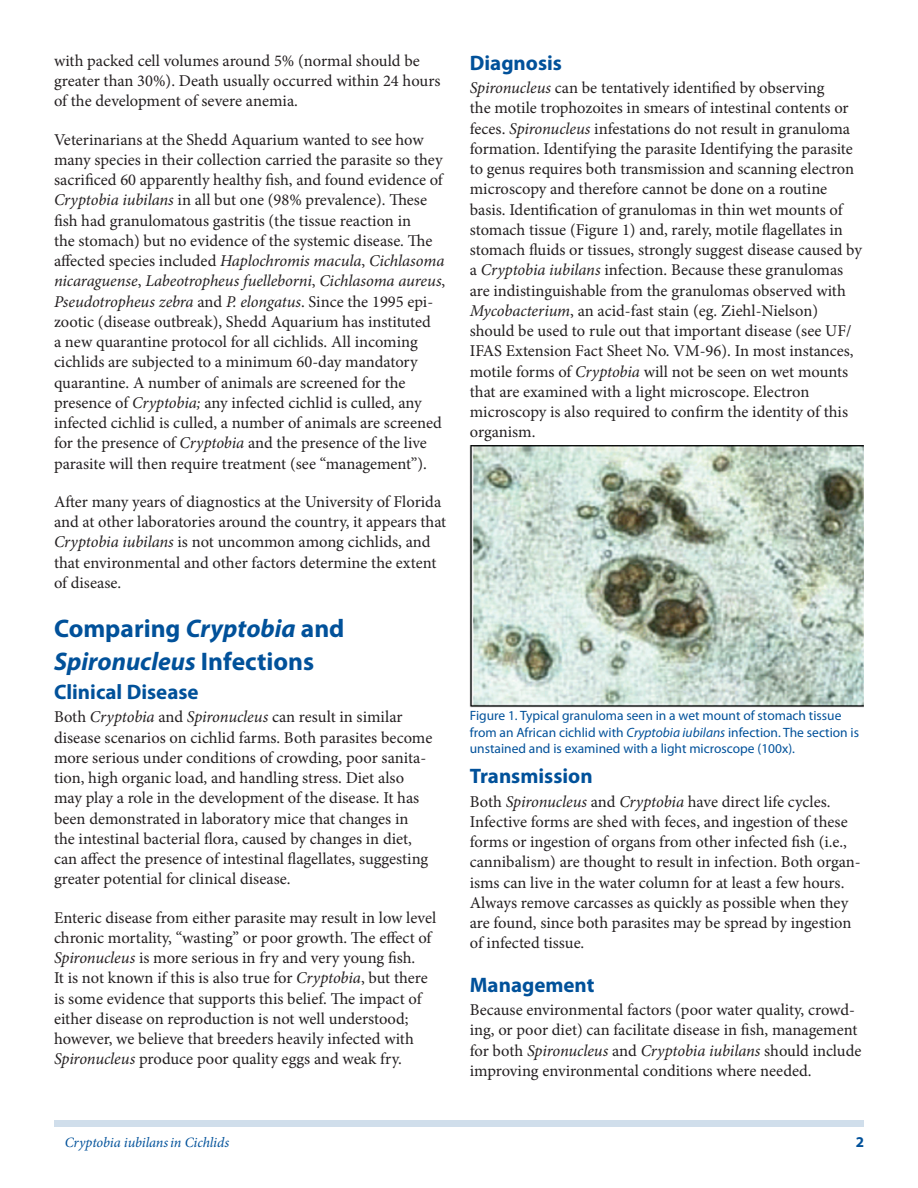
<style>
.page{position:relative;width:918px;height:1188px;background:#fff}
.page>*{position:absolute;margin:0;border:0;box-sizing:border-box;transform-origin:0 0}
.SectionHeading0{font:italic 700 25.5px "Myriad Pro";color:#01519a}
.SectionHeading0-2{font:700 25.5px "Myriad Pro";color:#01519a}
.SectionHeading1{font:700 21px "Myriad Pro";color:#01519a}
.Paragraph{font:16.5px/20.2px "Minion Pro";color:#231f20}
.t1{font:700 15px "Myriad Pro";color:#01519a}
.RunningTitleItalics{font:italic 14.25px "Minion Pro";letter-spacing:-.01em;color:#01519a}
.t2{font:13.5px/16.5px "Myriad Pro";color:#01519a}
.s1{font-style:italic}
.s2{font-style:normal}
</style>
<div class="page">
<div style="left:54px;top:1120px;width:810px;height:7px;background:#d0deeb"></div>
<img style="left:470px;top:445px;width:394px;height:263px">
<p class="Paragraph" style="left:54px;top:51px;width:388px">with packed cell volumes around 5% (normal should be greater than 30%). Death usually occurred within 24 hours of the development of severe anemia.</p>
<p class="Paragraph" style="left:54px;top:129px;width:393px">Veterinarians at the Shedd Aquarium wanted to see how many species in their collection carried the parasite so they sacrificed 60 apparently healthy fish, and found evidence of <span class="s1">Cryptobia iubilans</span> in all but one (98% prevalence). These fish had granulomatous gastritis (the tissue reaction in<br>the stomach) but no evidence of the systemic disease. The affected species included <span class="s1">Haplochromis macula</span>, <span class="s1">Cichlasoma nicaraguense</span>, <span class="s1">Labeotropheus fuelleborni</span>, <span class="s1">Cichlasoma aureus</span>, <span class="s1">Pseudotropheus zebra</span> and <span class="s1">P. elongatus</span>. Since the 1995 epi&shy;zootic (disease outbreak), Shedd Aquarium has instituted<br>a new quarantine protocol for all cichlids. All incoming cichlids are subjected to a minimum 60-day mandatory quarantine. A number of animals are screened for the presence of <span class="s1">Cryptobia;</span> any infected cichlid is culled, any infected cichlid is culled, a number of animals are screened for the presence of <span class="s1">Cryptobia</span> and the presence of the live parasite will then require treatment (see “management”).</p>
<p class="Paragraph" style="left:54px;top:492px;width:394px">After many years of diagnostics at the University of Florida and at other laboratories around the country, it appears that <span class="s1">Cryptobia iubilans</span> is not uncommon among cichlids, and that environmental and other factors determine the extent of disease.</p>
<p class="SectionHeading0-2" style="left:54px;top:611px;width:292px">Comparing <span class="s1">Cryptobia</span> and</p>
<p class="SectionHeading0" style="left:54px;top:645px;width:262px">Spironucleus <span class="s2">Infections</span></p>
<p class="SectionHeading1" style="left:54px;top:678px;width:146px">Clinical Disease</p>
<p class="Paragraph" style="left:54px;top:707px;width:380px">Both <span class="s1">Cryptobia</span> and <span class="s1">Spironucleus</span> can result in similar disease scenarios on cichlid farms. Both parasites become more serious under conditions of crowding, poor sanita&shy;tion, high organic load, and handling stress. Diet also may play a role in the development of the disease. It has been demonstrated in laboratory mice that changes in the intestinal bacterial flora, caused by changes in diet, can affect the presence of intestinal flagellates, suggesting greater potential for clinical disease.</p>
<p class="Paragraph" style="left:54px;top:907px;width:384px">Enteric disease from either parasite may result in low level chronic mortality, “wasting” or poor growth. The effect of <span class="s1">Spironucleus</span> is more serious in fry and very young fish.<br>It is not known if this is also true for <span class="s1">Cryptobia</span>, but there is some evidence that supports this belief. The impact of either disease on reproduction is not well understood; however, we believe that breeders heavily infected with <span class="s1">Spironucleus</span> produce poor quality eggs and weak fry.</p>
<p class="SectionHeading1" style="left:470px;top:49px;width:94px">Diagnosis</p>
<p class="Paragraph" style="left:470px;top:78px;width:394px"><span class="s1">Spironucleus</span> can be tentatively identified by observing<br>the motile trophozoites in smears of intestinal contents or feces. <span class="s1">Spironucleus</span> infestations do not result in granuloma formation. Identifying the parasite Identifying the parasite to genus requires both transmission and scanning electron microscopy and therefore cannot be done on a routine basis. Identification of granulomas in thin wet mounts of stomach tissue (Figure 1) and, rarely, motile flagellates in stomach fluids or tissues, strongly suggest disease caused by a <span class="s1">Cryptobia iubilans</span> infection. Because these granulomas are indistinguishable from the granulomas observed with <span class="s1">Mycobacterium</span>, an acid-fast stain (eg. Ziehl-Nielson) should be used to rule out that important disease (see UF/ IFAS Extension Fact Sheet No. VM-96). In most instances, motile forms of <span class="s1">Cryptobia</span> will not be seen on wet mounts that are examined with a light microscope. Electron microscopy is also required to confirm the identity of this organism.</p>
<p class="t2" style="left:470px;top:707px;width:391px">Figure 1. Typical granuloma seen in a wet mount of stomach tissue from an African cichlid with <span class="s1">Cryptobia iubilans</span> infection. The section is unstained and is examined with a light microscope (100x).</p>
<p class="SectionHeading1" style="left:470px;top:762px;width:124px">Transmission</p>
<p class="Paragraph" style="left:470px;top:791px;width:392px">Both <span class="s1">Spironucleus</span> and <span class="s1">Cryptobia</span> have direct life cycles.<br>Infective forms are shed with feces, and ingestion of these forms or ingestion of organs from other infected fish (i.e., cannibalism) are thought to result in infection. Both organ&shy;isms can live in the water column for at least a few hours.<br>Always remove carcasses as quickly as possible when they are found, since both parasites may be spread by ingestion of infected tissue.</p>
<p class="SectionHeading1" style="left:470px;top:971px;width:126px">Management</p>
<p class="Paragraph" style="left:470px;top:1000px;width:393px">Because environmental factors (poor water quality, crowd&shy;ing, or poor diet) can facilitate disease in fish, management for both <span class="s1">Spironucleus</span> and <span class="s1">Cryptobia iubilans</span> should include improving environmental conditions where needed.</p>
<p class="RunningTitleItalics" style="left:65px;top:1133px;width:166px">Cryptobia iubilansin Cichlids</p>
<p class="t1" style="left:856px;top:1133px;width:10px">2</p>
</div>
